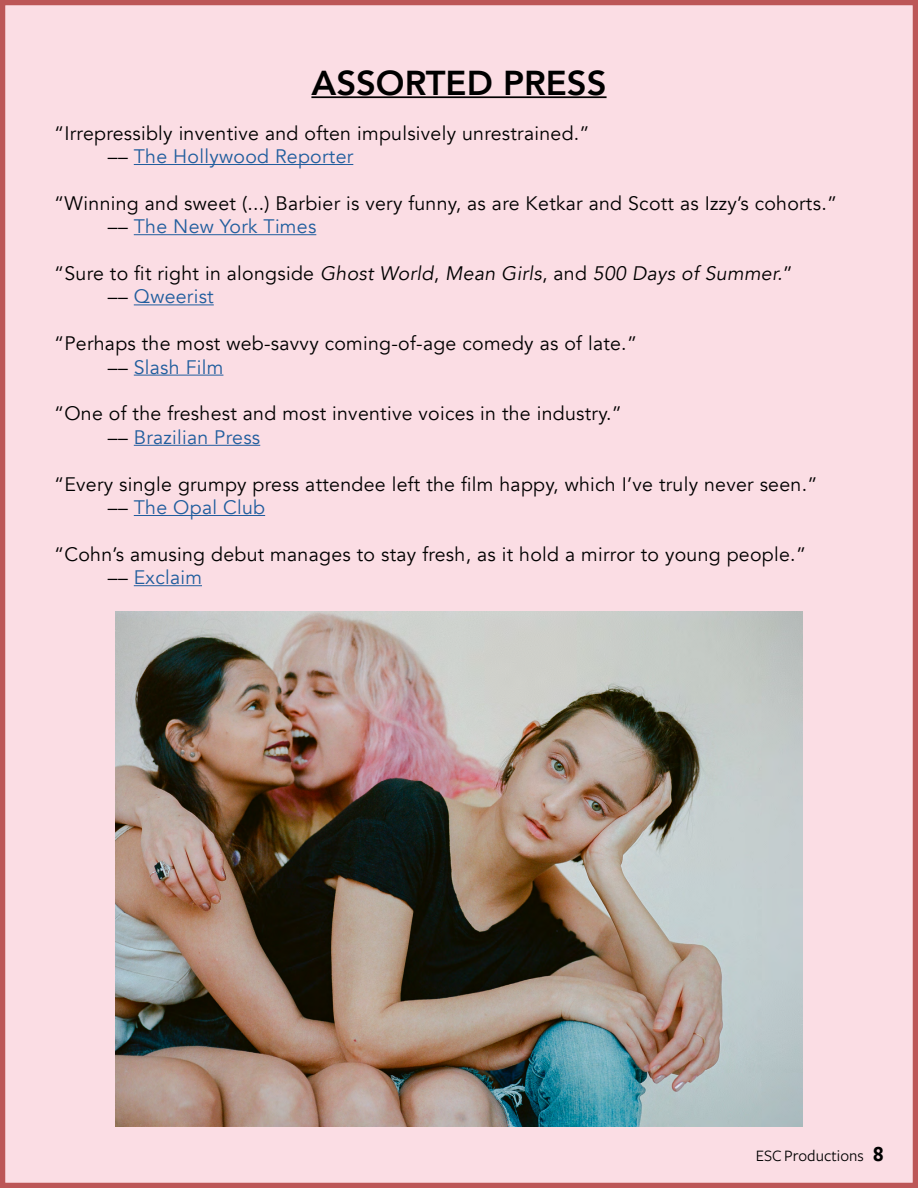
<style>
.page{position:relative;width:918px;height:1188px;background:#fbdde4}
.page>*{position:absolute;margin:0;border:0;box-sizing:border-box;transform-origin:0 0}
.t1{font:800 34.5px "Avenir";color:#000}
.t2{font:19.5px/23.4px "Avenir";letter-spacing:.015em;color:#000}
.t3{font:italic 19.5px/23.4px "Avenir";letter-spacing:.015em;color:#000}
.t4{font:16.5px "Freight Sans";color:#000}
.s1{color:#215e9e}
.s2{font-style:normal}
.s3{font-style:normal;color:#215e9e}
.s4{font-weight:700;font-size:22.35px}
</style>
<div class="page">
<img style="left:116px;top:612px;width:686px;height:515px">
<hr style="left:311px;top:96px;width:296px;height:2px;background:#000">
<hr style="left:134px;top:164px;width:219px;height:1px;background:#215e9e">
<hr style="left:134px;top:234px;width:182px;height:1px;background:#215e9e">
<hr style="left:134px;top:304px;width:80px;height:1px;background:#215e9e">
<hr style="left:134px;top:375px;width:89px;height:1px;background:#215e9e">
<hr style="left:134px;top:445px;width:126px;height:1px;background:#215e9e">
<hr style="left:134px;top:515px;width:131px;height:1px;background:#215e9e">
<hr style="left:134px;top:585px;width:68px;height:1px;background:#215e9e">
<h1 class="t1" style="left:311px;top:56px;width:297px">ASSORTED PRESS</h1>
<p class="t2" style="left:108px;top:122px;width:483px;text-indent:-54px">“Irrepressibly inventive and often impulsively unrestrained.” –– <span class="s1">The Hollywood Reporter</span></p>
<p class="t2" style="left:108px;top:192px;width:731px;text-indent:-54px">“Winning and sweet (...) Barbier is very funny, as are Ketkar and Scott as Izzy’s cohorts.” –– <span class="s1">The New York Times</span></p>
<p class="t3" style="left:108px;top:262px;width:686px;text-indent:-54px"><span class="s2">“Sure to fit right in alongside</span> Ghost World<span class="s2">,</span> Mean Girls<span class="s2">, and</span> 500 Days of Summer.<span class="s2">” ––</span> <span class="s3">Qweerist</span></p>
<p class="t2" style="left:108px;top:332px;width:531px;text-indent:-54px">“Perhaps the most web-savvy coming-of-age comedy as of late.” –– <span class="s1">Slash Film</span></p>
<p class="t2" style="left:108px;top:402px;width:516px;text-indent:-54px">“One of the freshest and most inventive voices in the industry.” –– <span class="s1">Brazilian Press</span></p>
<p class="t2" style="left:108px;top:473px;width:711px;text-indent:-54px">“Every single grumpy press attendee left the film happy, which I’ve truly never seen.” –– <span class="s1">The Opal Club</span></p>
<p class="t2" style="left:108px;top:543px;width:700px;text-indent:-54px">“Cohn’s amusing debut manages to stay fresh, as it hold a mirror to young people.” –– <span class="s1">Exclaim</span></p>
<p class="t4" style="left:756px;top:1147px;width:129px">ESC Productions <span class="s4">8</span></p>
</div>
